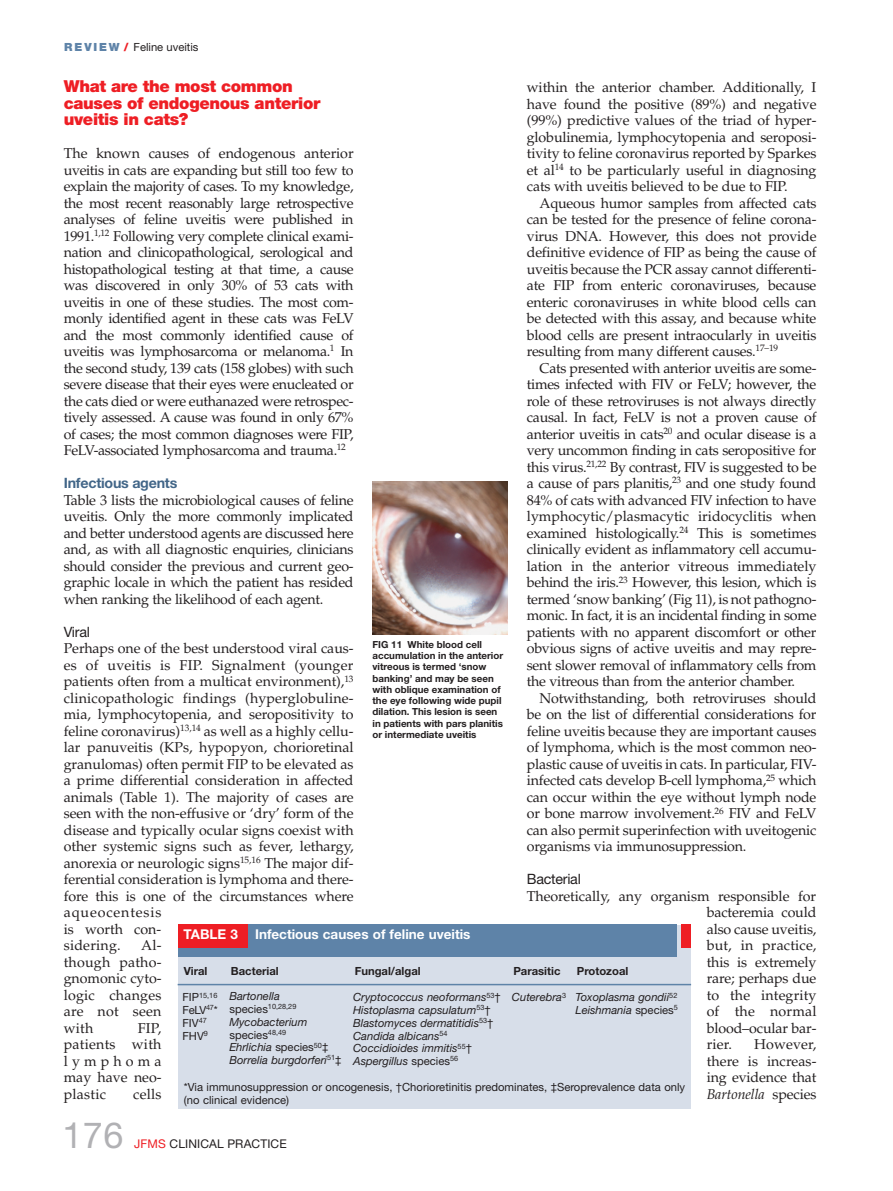
<style>
.page{position:relative;width:893px;height:1191px;background:#fff}
.page>*{position:absolute;margin:0;border:0;box-sizing:border-box;transform-origin:0 0}
.t1{font:36px "Helvetica Neue";color:#b1b1b4}
.t2{font:900 16.5px/16.5px "Helvetica Neue";letter-spacing:-.02em;color:#ee1e24}
.t3{font:14.25px/16.5px "Palatino";letter-spacing:-.005em;color:#231f20;text-align:justify}
.t4{font:14.25px "Helvetica Neue Bold TT";letter-spacing:-.015em;color:#426688}
.t5{font:14.25px "Helvetica Neue";letter-spacing:-.015em;color:#231f20}
.t6{font:700 13.5px "Helvetica Neue";color:#fff}
.t7{font:12px "Helvetica Neue";letter-spacing:.01em;color:#231f20}
.t8{font:italic 11.25px/12.8px "Helvetica Neue";color:#231f20}
.t9{font:11.25px/12.8px "Helvetica Neue";color:#231f20}
.t10{font:700 11.25px "Helvetica Neue";color:#231f20}
.t11{font:700 9.75px/11.2px "Helvetica Neue";color:#231f20}
.t12{font:7.35px "Helvetica Neue";color:#231f20}
.s1{font-weight:900;color:#5e83a8}
.s2{font-weight:900;color:#ee1e24}
.s3{font-size:11.25px}
.s4{font-style:normal}
.s5{font-style:italic}
.s6{color:#ee1e24}
</style>
<div class="page">
<div style="left:178px;top:925px;width:47px;height:64px;background:#d7dee9"></div>
<div style="left:225px;top:925px;width:124px;height:64px;background:#d7dee9"></div>
<div style="left:349px;top:925px;width:158px;height:64px;background:#d7dee9"></div>
<div style="left:507px;top:925px;width:64px;height:64px;background:#d7dee9"></div>
<div style="left:571px;top:925px;width:119px;height:64px;background:#d7dee9"></div>
<div style="left:178px;top:989px;width:47px;height:86px;background:#d7dee9"></div>
<div style="left:225px;top:989px;width:124px;height:86px;background:#d7dee9"></div>
<div style="left:349px;top:989px;width:158px;height:86px;background:#d7dee9"></div>
<div style="left:507px;top:989px;width:64px;height:86px;background:#d7dee9"></div>
<div style="left:571px;top:989px;width:119px;height:86px;background:#d7dee9"></div>
<div style="left:178px;top:1075px;width:512px;height:33px;background:#d7dee9"></div>
<hr style="left:178px;top:983px;width:513px;height:2px;background:#5e83a8">
<div style="left:681px;top:924px;width:10px;height:23px;background:#ee1e24"></div>
<div style="left:178px;top:924px;width:498px;height:32px;background:#5e83a8"></div>
<div style="left:178px;top:924px;width:70px;height:23px;background:#ee1e24"></div>
<img style="left:372px;top:481px;width:136px;height:153px">
<p class="t9" style="left:64px;top:41px;width:136px"><span class="s1">R E V I E W</span> <span class="s2">/</span> Feline uveitis</p>
<p class="t2" style="left:64px;top:79px;width:258px">What are the most common causes of endogenous anterior uveitis in cats?</p>
<p class="t3" style="left:64px;top:147px;width:291px">The known causes of endogenous anterior uveitis in cats are expanding but still too few to explain the majority of cases. To my knowledge, the most recent reasonably large retrospective analyses of feline uveitis were published in 1991.<sup>1,12</sup> Following very complete clinical exami&shy;nation and clinicopathological, serological and histopathological testing at that time, a cause was discovered in only 30% of 53 cats with uveitis in one of these studies. The most com&shy;monly identified agent in these cats was FeLV and the most commonly identified cause of uveitis was lymphosarcoma or melanoma.<sup>1</sup> In the second study, 139 cats (158 globes) with such severe disease that their eyes were enucleated or the cats died or were euthanazed were retrospec&shy;tively assessed. A cause was found in only 67% of cases; the most common diagnoses were FIP, FeLV-associated lymphosarcoma and trauma.<sup>12</sup></p>
<p class="t4" style="left:64px;top:478px;width:115px">Infectious agents</p>
<p class="t3" style="left:64px;top:493px;width:291px">Table 3 lists the microbiological causes of feline uveitis. Only the more commonly implicated and better understood agents are discussed here and, as with all diagnostic enquiries, clinicians should consider the previous and current geo&shy;graphic locale in which the patient has resided when ranking the likelihood of each agent.</p>
<p class="t5" style="left:64px;top:626px;width:28px">Viral</p>
<p class="t3" style="left:64px;top:642px;width:291px;text-align:left">Perhaps one of the best understood viral caus&shy;es of uveitis is FIP. Signalment (younger patients often from a multicat environment),<sup>13 </sup>clinicopathologic findings (hyperglobuline&shy;mia, lymphocytopenia, and seropositivity to feline coronavirus)<sup>13,14</sup> as well as a highly cellu&shy;lar panuveitis (KPs, hypopyon, chorioretinal granulomas) often permit FIP to be elevated as a prime differential consideration in affected animals (Table 1). The majority of cases are seen with the non-effusive or ‘dry’ form of the disease and typically ocular signs coexist with other systemic signs such as fever, lethargy, anorexia or neurologic signs<sup>15,16</sup> The major dif&shy;ferential consideration is lymphoma and there&shy;fore this is one of the circumstances where aqueocentesis<br>is worth con-<br>sidering.</p>
<p class="t3" style="left:527px;top:81px;width:291px">within the anterior chamber. Additionally, I have found the positive (89%) and negative (99%) predictive values of the triad of hyper&shy;globulinemia, lymphocytopenia and seroposi&shy;tivity to feline coronavirus reported by Sparkes et al<sup>14</sup> to be particularly useful in diagnosing cats with uveitis believed to be due to FIP.</p>
<p class="t3" style="left:527px;top:196px;width:291px;text-indent:13px">Aqueous humor samples from affected cats can be tested for the presence of feline corona - virus DNA. However, this does not provide definitive evidence of FIP as being the cause of uveitis because the PCR assay cannot differenti&shy;ate FIP from enteric coronaviruses, because enteric coronaviruses in white blood cells can be detected with this assay, and because white blood cells are present intraocularly in uveitis resulting from many different causes.<sup>17–19</sup></p>
<p class="t3" style="left:527px;top:361px;width:291px;text-indent:13px">Cats presented with anterior uveitis are some&shy;times infected with FIV or FeLV; however, the role of these retroviruses is not always directly causal. In fact, FeLV is not a proven cause of anterior uveitis in cats<sup>20</sup> and ocular disease is a very uncommon finding in cats seropositive for this virus.<sup>21,22</sup> By contrast, FIV is suggested to be a cause of pars planitis,<sup>23</sup> and one study found 84% of cats with advanced FIV infection to have lymphocytic/plasmacytic iridocyclitis when examined histologically.<sup>24</sup> This is sometimes clinically evident as inflammatory cell accumu&shy;lation in the anterior vitreous immediately behind the iris.<sup>23</sup> However, this lesion, which is termed ‘snow banking’ (Fig 11), is not pathogno&shy;monic. In fact, it is an incidental finding in some patients with no apparent discomfort or other obvious signs of active uveitis and may repre&shy;sent slower removal of inflammatory cells from the vitreous than from the anterior chamber.</p>
<p class="t3" style="left:527px;top:691px;width:291px;text-indent:13px">Notwithstanding, both retroviruses should be on the list of differential considerations for feline uveitis because they are important causes of lymphoma, which is the most common neo&shy;plastic cause of uveitis in cats. In particular, FIV&shy;infected cats develop B-cell lymphoma,<sup>25</sup> which can occur within the eye without lymph node or bone marrow involvement.<sup>26</sup> FIV and FeLV can also permit superinfection with uveitogenic organisms via immunosuppression.</p>
<p class="t5" style="left:527px;top:874px;width:55px">Bacterial</p>
<p class="t3" style="left:707px;top:889px;width:111px;text-indent:-180px">Theoretically, any organism responsible for bacteremia could also cause uveitis, but, in practice, this is extremely rare; perhaps due to the integrity of the normal blood–ocular bar&shy;rier.</p>
<p class="t11" style="left:372px;top:639px;width:132px">FIG 11 White blood cell accumulation in the anterior vitreous is termed ‘snow banking’ and may be seen with oblique examination of the eye following wide pupil dilation. This lesion is seen in patients with pars planitis or intermediate uveitis</p>
<p class="t6" style="left:183px;top:929px;width:56px">TABLE 3</p>
<p class="t6" style="left:255px;top:929px;width:217px">Infectious causes of feline uveitis</p>
<p class="t3" style="left:64px;top:939px;width:99px;text-indent:77px">Al - though patho - gnomonic cyto&shy;logic changes are not seen with</p>
<p class="t10" style="left:184px;top:967px;width:25px">Viral</p>
<p class="t10" style="left:231px;top:967px;width:49px">Bacterial</p>
<p class="t10" style="left:355px;top:967px;width:68px">Fungal/algal</p>
<p class="t10" style="left:513px;top:967px;width:49px">Parasitic</p>
<p class="t10" style="left:577px;top:967px;width:53px">Protozoal</p>
<p class="t12" style="left:182px;top:992px;width:36px"><span class="s3">FIP</span>15,16</p>
<p class="t9" style="left:182px;top:1004px;width:37px">FeLV<sup>47</sup>*<br>FIV<sup>47<br></sup>FHV<sup>9</sup></p>
<p class="t8" style="left:229px;top:991px;width:52px">Bartonella</p>
<p class="t12" style="left:229px;top:1004px;width:68px"><span class="s3">species</span>10,28,29</p>
<p class="t8" style="left:229px;top:1016px;width:114px">Mycobacterium <span class="s4">species</span><sup>48,49<br></sup>Ehrlichia <span class="s4">species</span><sup>50</sup><span class="s4">‡<br></span>Borrelia burgdorferi<sup>51</sup><span class="s4">‡</span></p>
<p class="t8" style="left:353px;top:992px;width:149px">Cryptococcus neoformans<sup>53</sup><span class="s4">†<br></span>Histoplasma capsulatum<sup>53</sup><span class="s4">†<br></span>Blastomyces dermatitidis<sup>53</sup><span class="s4">†<br></span>Candida albicans<sup>54<br></sup>Coccidioides immitis<sup>55</sup><span class="s4">†<br></span>Aspergillus <span class="s4">species</span><sup>56</sup></p>
<p class="t8" style="left:512px;top:992px;width:167px;text-align:right">Cuterebra<sup>3</sup> Toxoplasma gondii<sup>52<br></sup>Leishmania <span class="s4">species</span><sup>5</sup></p>
<p class="t9" style="left:184px;top:1081px;width:503px">*Via immunosuppression or oncogenesis, †Chorioretinitis predominates, ‡Seroprevalence data only (no clinical evidence)</p>
<p class="t3" style="left:64px;top:1021px;width:99px;text-indent:74px">FIP, patients with lymphoma may have neo&shy;plastic</p>
<p class="t3" style="left:707px;top:1038px;width:111px;text-indent:47px">However, there is increas&shy;ing evidence that <span class="s5">Bartonella</span> species</p>
<p class="t3" style="left:133px;top:1087px;width:30px">cells</p>
<h1 class="t1" style="left:63px;top:1122px;width:62px">176</h1>
<p class="t7" style="left:134px;top:1139px;width:154px"><span class="s6">JFMS</span> CLINICAL PRACTICE</p>
</div>
